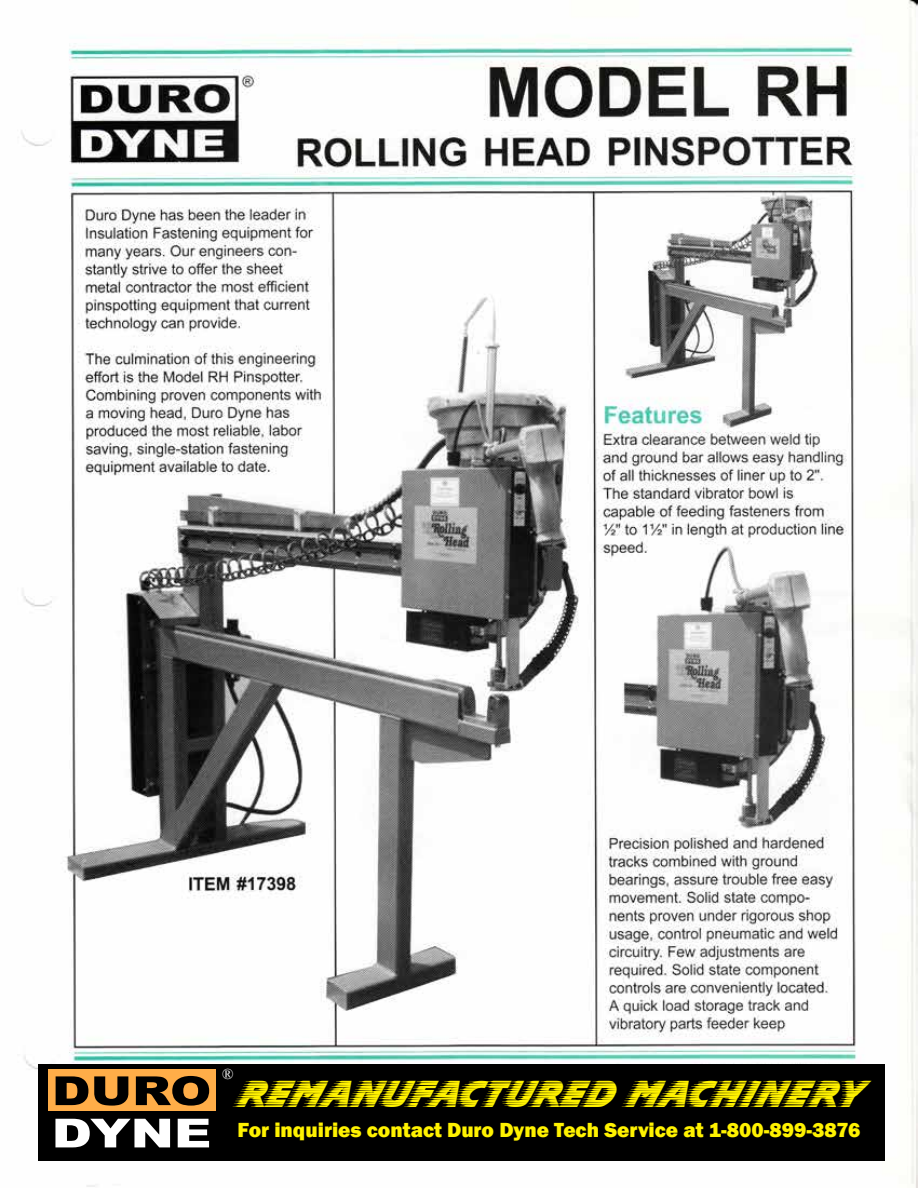
<style>
.page{position:relative;width:918px;height:1188px;background:#fff}
.page>*{position:absolute;margin:0;border:0;box-sizing:border-box;transform-origin:0 0}
.t1{font:39px "Slipstream Let Plain";color:#fff200}
.t2{font:800 21px "Franklin Gothic";color:#fff200}
.t3{font:15px "Times New Roman";color:#fff}
</style>
<div class="page">
<img style="left:21px;top:0;width:897px;height:1188px">
<div style="left:38px;top:1064px;width:846px;height:96px;background:#000"></div>
<div style="left:48px;top:1070px;width:168px;height:41px;background:#ffad48"></div>
<svg style="left:56px;top:1076px;width:32px;height:29px"></svg>
<svg style="left:94px;top:1076px;width:34px;height:30px"></svg>
<svg style="left:136px;top:1076px;width:73px;height:30px"></svg>
<svg style="left:55px;top:1119px;width:115px;height:28px"></svg>
<svg style="left:178px;top:1119px;width:31px;height:28px"></svg>
<p class="t3" style="left:222px;top:1064px;width:13px">®</p>
<h1 class="t1" style="left:233px;top:1073px;width:626px">REMANUFACTURED MACHINERY</h1>
<p class="t2" style="left:238px;top:1117px;width:624px">For inquiries contact Duro Dyne Tech Service at 1-800-899-3876</p>
</div>
